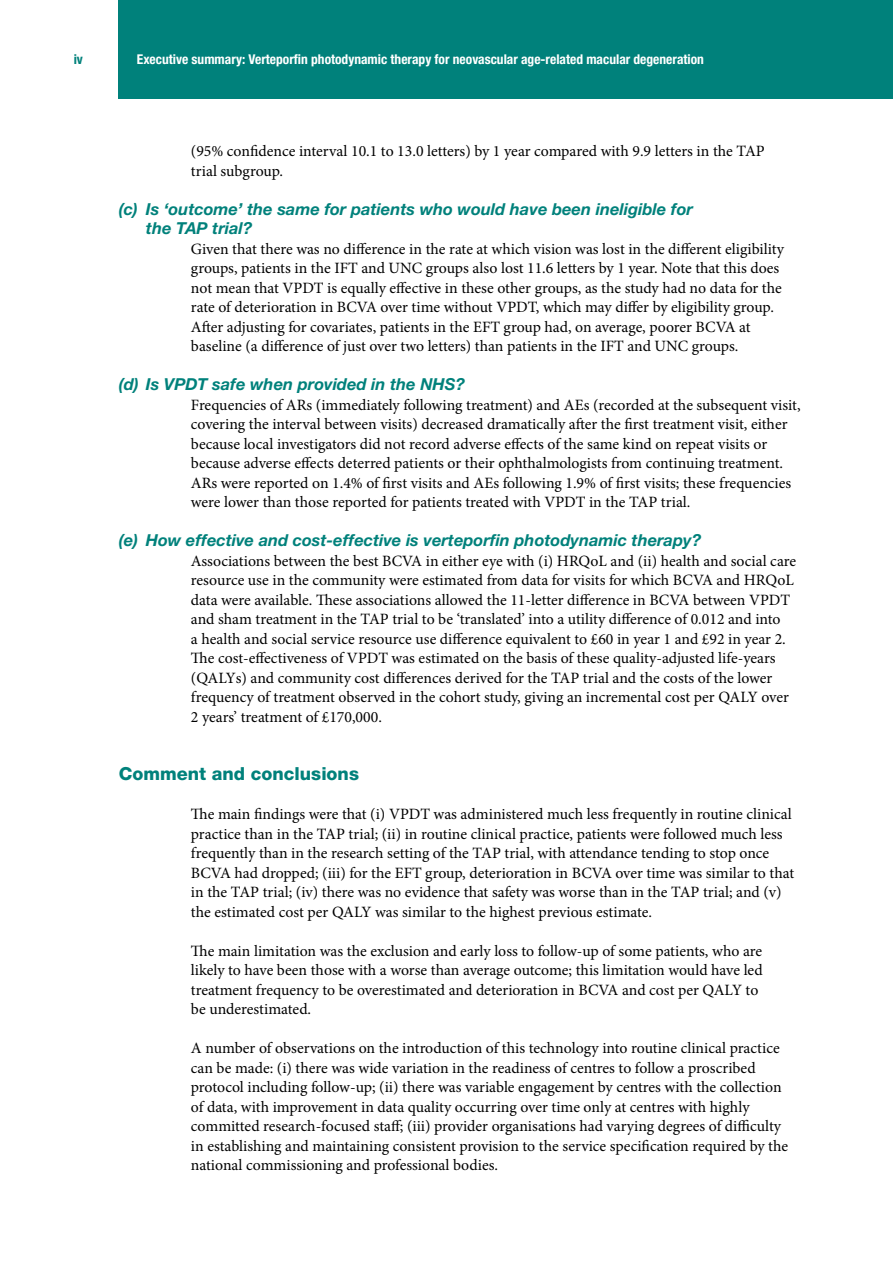
<style>
.page{position:relative;width:893px;height:1263px;background:#fff}
.page>*{position:absolute;margin:0;border:0;box-sizing:border-box;transform-origin:0 0}
.t1{font:800 18px "Helvetica Neue LT Pro";color:#00817b}
.t2{font:italic 700 16.5px/19.5px "Helvetica Neue LT Pro";color:#00817b}
.t3{font:15.75px/19.5px "Minion Pro";color:#000}
.t4{font:700 condensed 13.5px "Helvetica Neue LT Pro";color:#fff}
.t5{font:700 condensed 13.5px "Helvetica Neue LT Pro";color:#00817b}
</style>
<div class="page">
<div style="left:119px;top:0;width:774px;height:99px;background:#00817b"></div>
<p class="t5" style="left:74px;top:51px;width:11px">iv</p>
<p class="t4" style="left:137px;top:51px;width:569px">Executive summary: Verteporfin photodynamic therapy for neovascular age-related macular degeneration</p>
<p class="t3" style="left:191px;top:141px;width:575px">(95% confidence interval 10.1 to 13.0 letters) by 1 year compared with 9.9 letters in the TAP trial subgroup.</p>
<p class="t2" style="left:146px;top:198px;width:548px;text-indent:-27px">(c) Is ‘outcome’ the same for patients who would have been ineligible for the TAP trial?</p>
<p class="t3" style="left:191px;top:239px;width:594px">Given that there was no difference in the rate at which vision was lost in the different eligibility groups, patients in the IFT and UNC groups also lost 11.6 letters by 1 year. Note that this does not mean that VPDT is equally effective in these other groups, as the study had no data for the rate of deterioration in BCVA over time without VPDT, which may differ by eligibility group.<br>After adjusting for covariates, patients in the EFT group had, on average, poorer BCVA at baseline (a difference of just over two letters) than patients in the IFT and UNC groups.</p>
<p class="t2" style="left:119px;top:374px;width:348px">(d) Is VPDT safe when provided in the NHS?</p>
<p class="t3" style="left:191px;top:395px;width:611px">Frequencies of ARs (immediately following treatment) and AEs (recorded at the subsequent visit, covering the interval between visits) decreased dramatically after the first treatment visit, either because local investigators did not record adverse effects of the same kind on repeat visits or because adverse effects deterred patients or their ophthalmologists from continuing treatment.<br>ARs were reported on 1.4% of first visits and AEs following 1.9% of first visits; these frequencies were lower than those reported for patients treated with VPDT in the TAP trial.</p>
<p class="t2" style="left:119px;top:530px;width:584px">(e) How effective and cost-effective is verteporfin photodynamic therapy?</p>
<p class="t3" style="left:191px;top:551px;width:607px">Associations between the best BCVA in either eye with (i) HRQoL and (ii) health and social care resource use in the community were estimated from data for visits for which BCVA and HRQoL data were available. These associations allowed the 11-letter difference in BCVA between VPDT and sham treatment in the TAP trial to be ‘translated’ into a utility difference of 0.012 and into<br>a health and social service resource use difference equivalent to £60 in year 1 and £92 in year 2.<br>The cost-effectiveness of VPDT was estimated on the basis of these quality-adjusted life-years (QALYs) and community cost differences derived for the TAP trial and the costs of the lower frequency of treatment observed in the cohort study, giving an incremental cost per QALY over 2 years’ treatment of £170,000.</p>
<p class="t1" style="left:119px;top:763px;width:242px">Comment and conclusions</p>
<p class="t3" style="left:191px;top:804px;width:605px">The main findings were that (i) VPDT was administered much less frequently in routine clinical practice than in the TAP trial; (ii) in routine clinical practice, patients were followed much less frequently than in the research setting of the TAP trial, with attendance tending to stop once BCVA had dropped; (iii) for the EFT group, deterioration in BCVA over time was similar to that in the TAP trial; (iv) there was no evidence that safety was worse than in the TAP trial; and (v) the estimated cost per QALY was similar to the highest previous estimate.</p>
<p class="t3" style="left:191px;top:941px;width:573px">The main limitation was the exclusion and early loss to follow-up of some patients, who are likely to have been those with a worse than average outcome; this limitation would have led treatment frequency to be overestimated and deterioration in BCVA and cost per QALY to be underestimated.</p>
<p class="t3" style="left:191px;top:1038px;width:599px">A number of observations on the introduction of this technology into routine clinical practice can be made: (i) there was wide variation in the readiness of centres to follow a proscribed protocol including follow-up; (ii) there was variable engagement by centres with the collection of data, with improvement in data quality occurring over time only at centres with highly committed research-focused staff; (iii) provider organisations had varying degrees of difficulty in establishing and maintaining consistent provision to the service specification required by the national commissioning and professional bodies.</p>
</div>
